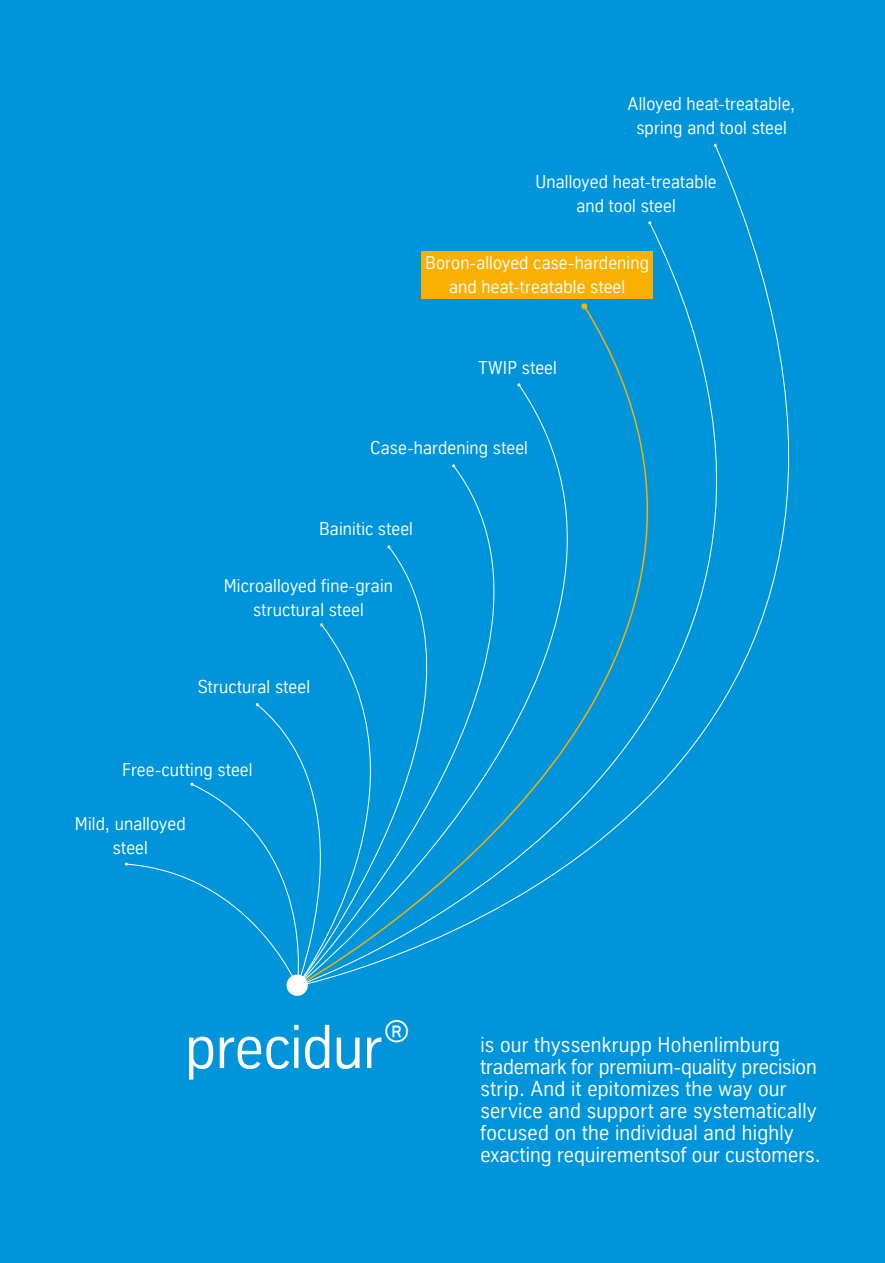
<style>
.page{position:relative;width:885px;height:1263px;background:#fff}
.page>*{position:absolute;margin:0;border:0;box-sizing:border-box;transform-origin:0 0}
.t1{font:60px "TK Type";letter-spacing:-.005em;color:#fff}
.t2{font:21px/22px "TK Type";letter-spacing:.01em;color:#fff}
.t3{font:18px/24px "TK Type";letter-spacing:.01em;color:#fff;text-align:center}
</style>
<div class="page">
<div style="left:0;top:0;width:884px;height:1263px;background:#0095db"></div>
<svg style="left:320px;top:147px;width:470px;height:819px"></svg>
<svg style="left:713px;top:143px;width:4px;height:4px"></svg>
<svg style="left:125px;top:703px;width:244px;height:293px"></svg>
<div style="left:421px;top:251px;width:232px;height:47px;background:#f9b000"></div>
<p class="t3" style="left:627px;top:91px;width:169px">Alloyed heat-treatable, spring and tool steel</p>
<p class="t3" style="left:535px;top:169px;width:182px">Unalloyed heat-treatable and tool steel</p>
<p class="t3" style="left:425px;top:250px;width:225px">Boron-alloyed case-hardening and heat-treatable steel</p>
<p class="t3" style="left:478px;top:355px;width:80px">TWIP steel</p>
<p class="t3" style="left:370px;top:436px;width:159px">Case-hardening steel</p>
<p class="t3" style="left:319px;top:517px;width:95px">Bainitic steel</p>
<p class="t3" style="left:224px;top:573px;width:171px">Microalloyed fine-grain structural steel</p>
<p class="t3" style="left:198px;top:674px;width:114px">Structural steel</p>
<p class="t3" style="left:122px;top:758px;width:132px">Free-cutting steel</p>
<p class="t3" style="left:75px;top:811px;width:112px">Mild, unalloyed steel</p>
<h1 class="t1" style="left:185px;top:1013px;width:225px">precidur<sup>®</sup></h1>
<p class="t2" style="left:480px;top:1033px;width:341px">is our thyssenkrupp Hohenlimburg trademark for premium-quality precision strip. And it epitomizes the way our service and support are systematically focused on the individual and highly exacting requirementsof our customers.</p>
</div>
